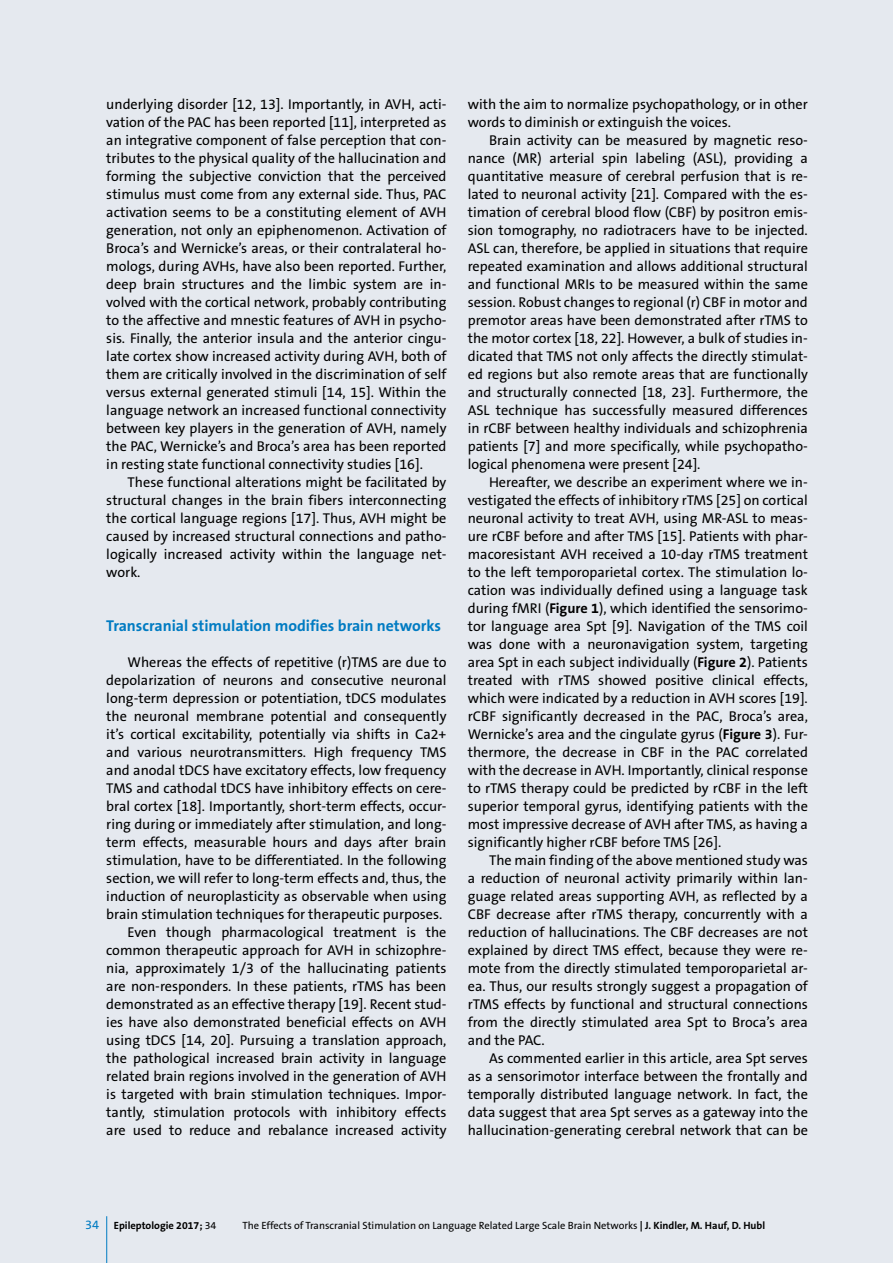
<style>
.page{position:relative;width:893px;height:1263px;background:#e5e9ef}
.page>*{position:absolute;margin:0;border:0;box-sizing:border-box;transform-origin:0 0}
.t1{font:700 15.75px "The Sans B W7";color:#007bc2}
.t2{font:14.25px/18px "The Sans B W5 Plain";color:#000;text-align:justify}
.t3{font:10.5px "The Sans B W5 Plain";color:#000}
.t4{font:700 10.5px "The Sans B W7";color:#000}
.s1{font-family:"The Sans B W7";font-weight:700}
.s2{font-family:"The Sans B W5 Plain";font-weight:400;font-size:12.75px;color:#007bc2}
.s3{font-family:"The Sans B W5 Plain";font-weight:400}
</style>
<div class="page">
<hr style="left:106px;top:1216px;width:1px;height:47px;background:#007bc2">
<p class="t2" style="left:106px;top:96px;width:342px">underlying disorder [12, 13]. Importantly, in AVH, acti&shy;vation of the PAC has been reported [11], interpreted as an integrative component of false perception that con&shy;tributes to the physical quality of the hallucination and forming the subjective conviction that the perceived stimulus must come from any external side. Thus, PAC activation seems to be a constituting element of AVH generation, not only an epiphenomenon. Activation of Broca’s and Wernicke’s areas, or their contralateral ho&shy;mologs, during AVHs, have also been reported. Further, deep brain structures and the limbic system are in&shy;volved with the cortical network, probably contributing to the affective and mnestic features of AVH in psycho&shy;sis. Finally, the anterior insula and the anterior cingu&shy;late cortex show increased activity during AVH, both of them are critically involved in the discrimination of self versus external generated stimuli [14, 15]. Within the language network an increased functional connectivity between key players in the generation of AVH, namely the PAC, Wernicke’s and Broca’s area has been reported in resting state functional connectivity studies [16].</p>
<p class="t2" style="left:106px;top:473px;width:342px;text-indent:21px">These functional alterations might be facilitated by structural changes in the brain fibers interconnecting the cortical language regions [17]. Thus, AVH might be caused by increased structural connections and patho&shy;logically increased activity within the language net&shy;work.</p>
<p class="t1" style="left:106px;top:616px;width:336px">Transcranial stimulation modifies brain networks</p>
<p class="t2" style="left:106px;top:654px;width:342px;text-align:right">Whereas the effects of repetitive (r)TMS are due to depolarization of neurons and consecutive neuronal long-term depression or potentiation, tDCS modulates the neuronal membrane potential and consequently it’s cortical excitability, potentially via shifts in Ca2+ and various neurotransmitters. High frequency TMS and anodal tDCS have excitatory effects, low frequency TMS and cathodal tDCS have inhibitory effects on cere&shy;bral cortex [18]. Importantly, short-term effects, occur&shy;ring during or immediately after stimulation, and long&shy;term effects, measurable hours and days after brain stimulation, have to be differentiated. In the following section, we will refer to long-term effects and, thus, the induction of neuroplasticity as observable when using brain stimulation techniques for therapeutic purposes.<br>Even though pharmacological treatment is the common therapeutic approach for AVH in schizophre&shy;nia, approximately 1/3 of the hallucinating patients are non-responders. In these patients, rTMS has been demonstrated as an effective therapy [19]. Recent stud&shy;ies have also demonstrated beneficial effects on AVH using tDCS [14, 20]. Pursuing a translation approach, the pathological increased brain activity in language related brain regions involved in the generation of AVH is targeted with brain stimulation techniques. Impor&shy;tantly, stimulation protocols with inhibitory effects are used to reduce and rebalance increased activity</p>
<p class="t2" style="left:468px;top:95px;width:342px">with the aim to normalize psychopathology, or in other words to diminish or extinguish the voices.</p>
<p class="t2" style="left:468px;top:131px;width:342px;text-indent:21px">Brain activity can be measured by magnetic reso&shy;nance (MR) arterial spin labeling (ASL), providing a quantitative measure of cerebral perfusion that is re&shy;lated to neuronal activity [21]. Compared with the es&shy;timation of cerebral blood flow (CBF) by positron emis&shy;sion tomography, no radiotracers have to be injected.<br>ASL can, therefore, be applied in situations that require repeated examination and allows additional structural and functional MRIs to be measured within the same session. Robust changes to regional (r) CBF in motor and premotor areas have been demonstrated after rTMS to the motor cortex [18, 22]. However, a bulk of studies in&shy;dicated that TMS not only affects the directly stimulat&shy;ed regions but also remote areas that are functionally and structurally connected [18, 23]. Furthermore, the ASL technique has successfully measured differences in rCBF between healthy individuals and schizophrenia patients [7] and more specifically, while psychopatho&shy;logical phenomena were present [24].</p>
<p class="t2" style="left:468px;top:473px;width:342px;text-indent:21px">Hereafter, we describe an experiment where we in&shy;vestigated the effects of inhibitory rTMS [25] on cortical neuronal activity to treat AVH, using MR-ASL to meas&shy;ure rCBF before and after TMS [15]. Patients with phar&shy;macoresistant AVH received a 10-day rTMS treatment to the left temporoparietal cortex. The stimulation lo&shy;cation was individually defined using a language task during fMRI (<span class="s1">Figure 1</span>), which identified the sensorimo&shy;tor language area Spt [9]. Navigation of the TMS coil was done with a neuronavigation system, targeting area Spt in each subject individually (<span class="s1">Figure 2</span>). Patients treated with rTMS showed positive clinical effects, which were indicated by a reduction in AVH scores [19]. rCBF significantly decreased in the PAC, Broca’s area, Wernicke’s area and the cingulate gyrus (<span class="s1">Figure 3</span>). Fur&shy;thermore, the decrease in CBF in the PAC correlated with the decrease in AVH. Importantly, clinical response to rTMS therapy could be predicted by rCBF in the left superior temporal gyrus, identifying patients with the most impressive decrease of AVH after TMS, as having a significantly higher rCBF before TMS [26].</p>
<p class="t2" style="left:468px;top:851px;width:342px;text-indent:21px">The main finding of the above mentioned study was a reduction of neuronal activity primarily within lan&shy;guage related areas supporting AVH, as reflected by a CBF decrease after rTMS therapy, concurrently with a reduction of hallucinations. The CBF decreases are not explained by direct TMS effect, because they were re&shy;mote from the directly stimulated temporoparietal ar&shy;ea. Thus, our results strongly suggest a propagation of rTMS effects by functional and structural connections from the directly stimulated area Spt to Broca’s area and the PAC.</p>
<p class="t2" style="left:468px;top:1049px;width:342px;text-indent:21px">As commented earlier in this article, area Spt serves as a sensorimotor interface between the frontally and temporally distributed language network. In fact, the data suggest that area Spt serves as a gateway into the hallucination-generating cerebral network that can be</p>
<p class="t4" style="left:85px;top:1218px;width:133px"><span class="s2">34</span> Epileptologie 2017; <span class="s3">34</span></p>
<p class="t3" style="left:242px;top:1218px;width:524px">The Effects of Transcranial Stimulation on Language Related Large Scale Brain Networks <span class="s1">| J. Kindler, M. Hauf, D. Hubl</span></p>
</div>
